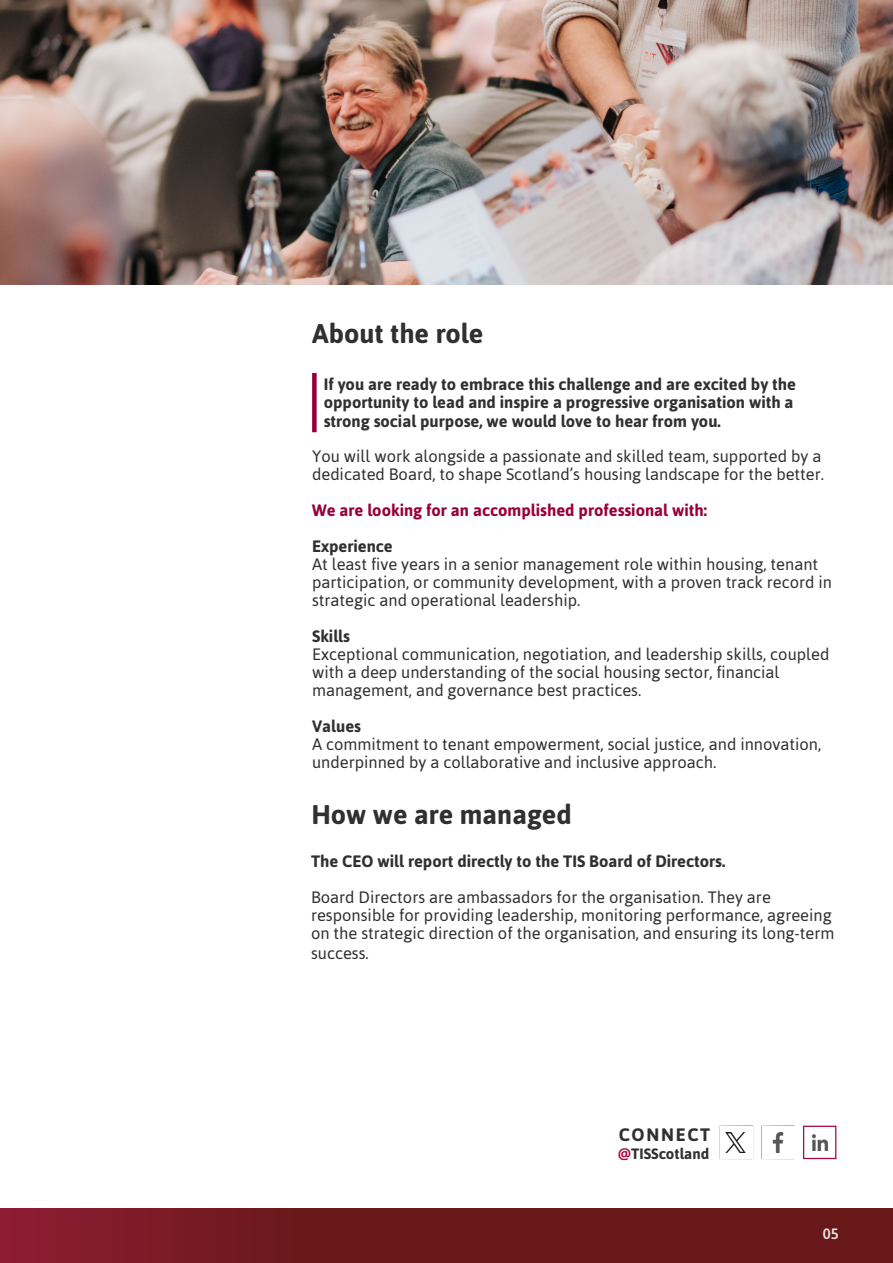
<style>
.page{position:relative;width:893px;height:1263px;background:#fff}
.page>*{position:absolute;margin:0;border:0;box-sizing:border-box;transform-origin:0 0}
.t1{font:700 27px "Asap";color:#312f30}
.t2{font:700 18px "Asap";letter-spacing:.095em;color:#312f30}
.t3{font:16.5px/18px "Asap";color:#312f30}
.t4{font:700 16.5px/18px "Asap";color:#312f30}
.t5{font:700 16.5px "Asap";color:#97003b}
.t6{font:700 15px "Asap";color:#312f30}
.t7{font:600 15px "Asap";color:#e2e4e4}
.s1{font-family:"Open Sans";color:#a80a47}
</style>
<div class="page">
<img style="left:0;top:0;width:893px;height:285px">
<div style="left:0;top:1209px;width:893px;height:54px;background:linear-gradient(to right,#7e1b29,#5f1713)"></div>
<div style="left:312px;top:373px;width:5px;height:59px;background:#97003b"></div>
<div style="left:761px;top:1126px;width:34px;height:33px;background:#fff;border:1px solid #fff"></div>
<div style="left:803px;top:1126px;width:33px;height:33px;background:#fff;border:1px solid #a80a47"></div>
<img style="left:811px;top:1134px;width:18px;height:18px">
<img style="left:772px;top:1133px;width:12px;height:19px">
<img style="left:726px;top:1133px;width:19px;height:19px">
<p class="t1" style="left:312px;top:318px;width:173px">About the role</p>
<p class="t4" style="left:324px;top:375px;width:474px">If you are ready to embrace this challenge and are excited by the opportunity to lead and inspire a progressive organisation with a</p>
<p class="t4" style="left:324px;top:412px;width:399px">strong social purpose, we would love to hear from you.</p>
<p class="t3" style="left:312px;top:447px;width:513px">You will work alongside a passionate and skilled team, supported by a dedicated Board, to shape Scotland’s housing landscape for the better.</p>
<p class="t5" style="left:312px;top:500px;width:396px">We are looking for an accomplished professional with:</p>
<p class="t4" style="left:312px;top:537px;width:82px">Experience</p>
<p class="t3" style="left:312px;top:555px;width:521px">At least five years in a senior management role within housing, tenant participation, or community development, with a proven track record in strategic and operational leadership.</p>
<p class="t4" style="left:312px;top:627px;width:39px">Skills</p>
<p class="t3" style="left:312px;top:645px;width:519px">Exceptional communication, negotiation, and leadership skills, coupled with a deep understanding of the social housing sector, financial management, and governance best practices.</p>
<p class="t4" style="left:312px;top:717px;width:50px">Values</p>
<p class="t3" style="left:312px;top:735px;width:511px">A commitment to tenant empowerment, social justice, and innovation, underpinned by a collaborative and inclusive approach.</p>
<p class="t1" style="left:311px;top:798px;width:262px">How we are managed</p>
<p class="t4" style="left:311px;top:852px;width:416px">The CEO will report directly to the TIS Board of Directors.</p>
<p class="t3" style="left:311px;top:888px;width:525px">Board Directors are ambassadors for the organisation. They are responsible for providing leadership, monitoring performance, agreeing on the strategic direction of the organisation, and ensuring its long-term</p>
<p class="t3" style="left:311px;top:944px;width:59px">success.</p>
<p class="t2" style="left:619px;top:1124px;width:93px">CONNECT</p>
<p class="t6" style="left:618px;top:1145px;width:93px"><span class="s1">@</span>TISScotland</p>
<p class="t7" style="left:823px;top:1223px;width:18px">05</p>
</div>
